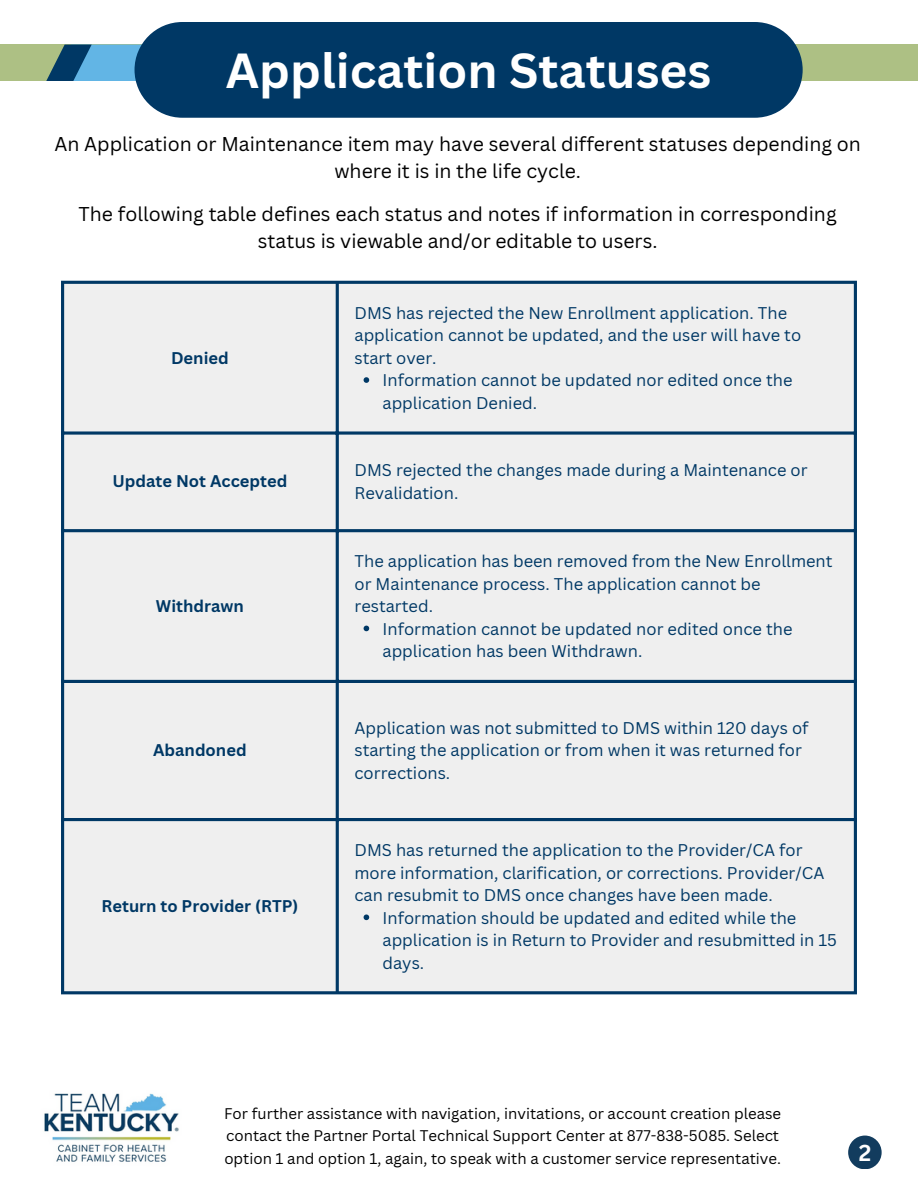
<style>
.page{position:relative;width:918px;height:1188px;background:#fff}
.page>*{position:absolute;margin:0;border:0;box-sizing:border-box;transform-origin:0 0}
.t1{font:700 48px "Canva Sans";color:#fff}
.t2{font:700 22.5px "Canva Sans";color:#fff}
.t3{font:19.5px/26.8px "Canva Sans";color:#000;text-align:center}
.t4{font:16.5px/22.5px "Canva Sans";color:#003865}
.t5{font:700 16.5px "Canva Sans";color:#003865}
.t6{font:15px/22.5px "Canva Sans";color:#000}
</style>
<div class="page">
<div style="left:0;top:45px;width:918px;height:36px;background:#adc084"></div>
<div style="left:135px;top:22px;width:668px;height:96px;background:#003865;border-radius:48px"></div>
<div style="left:848px;top:1136px;width:34px;height:33px;background:#123c5e;border-radius:50%"></div>
<svg style="left:46px;top:45px;width:96px;height:36px"></svg>
<img style="left:44px;top:1093px;width:135px;height:69px">
<div style="left:64px;top:284px;width:790px;height:707px;background:#efefef"></div>
<svg style="left:364px;top:377px;width:5px;height:6px"></svg>
<svg style="left:364px;top:626px;width:5px;height:5px"></svg>
<svg style="left:364px;top:915px;width:5px;height:5px"></svg>
<hr style="left:61px;top:284px;width:3px;height:707px;background:#003865">
<hr style="left:336px;top:284px;width:3px;height:707px;background:#003865">
<hr style="left:854px;top:284px;width:3px;height:707px;background:#003865">
<hr style="left:61px;top:281px;width:796px;height:3px;background:#003865">
<svg style="left:64px;top:431px;width:790px;height:4px;fill:#003865"></svg>
<hr style="left:61px;top:529px;width:796px;height:3px;background:#003865">
<hr style="left:61px;top:680px;width:796px;height:3px;background:#003865">
<hr style="left:61px;top:818px;width:796px;height:3px;background:#003865">
<hr style="left:61px;top:991px;width:796px;height:3px;background:#003865">
<h1 class="t1" style="left:226px;top:37px;width:487px">Application Statuses</h1>
<h2 class="t3" style="left:54px;top:130px;width:808px">An Application or Maintenance item may have several different statuses depending on where it is in the life cycle.</h2>
<p class="t3" style="left:79px;top:200px;width:760px">The following table defines each status and notes if information in corresponding status is viewable and/or editable to users.</p>
<p class="t5" style="left:171px;top:346px;width:59px">Denied</p>
<p class="t4" style="left:354px;top:301px;width:448px">DMS has rejected the New Enrollment application. The application cannot be updated, and the user will have to start over.</p>
<p class="t4" style="left:383px;top:369px;width:411px">Information cannot be updated nor edited once the application Denied.</p>
<p class="t5" style="left:112px;top:470px;width:176px">Update Not Accepted</p>
<p class="t4" style="left:354px;top:459px;width:455px">DMS rejected the changes made during a Maintenance or<br>Revalidation.</p>
<p class="t5" style="left:156px;top:594px;width:89px">Withdrawn</p>
<p class="t5" style="left:153px;top:738px;width:95px">Abandoned</p>
<p class="t5" style="left:101px;top:895px;width:198px">Return to Provider (RTP)</p>
<p class="t4" style="left:354px;top:549px;width:480px">The application has been removed from the New Enrollment or Maintenance process. The application cannot be restarted.</p>
<p class="t4" style="left:383px;top:617px;width:411px">Information cannot be updated nor edited once the application has been Withdrawn.</p>
<p class="t4" style="left:354px;top:716px;width:456px">Application was not submitted to DMS within 120 days of starting the application or from when it was returned for corrections.</p>
<p class="t4" style="left:354px;top:838px;width:471px">DMS has returned the application to the Provider/CA for more information, clarification, or corrections. Provider/CA can resubmit to DMS once changes have been made.</p>
<p class="t4" style="left:383px;top:906px;width:456px">Information should be updated and edited while the application is in Return to Provider and resubmitted in 15 days.</p>
<p class="t6" style="left:224px;top:1102px;width:559px">For further assistance with navigation, invitations, or account creation please contact the Partner Portal Technical Support Center at 877-838-5085. Select option 1 and option 1, again, to speak with a customer service representative.</p>
<h2 class="t2" style="left:859px;top:1137px;width:14px">2</h2>
</div>
